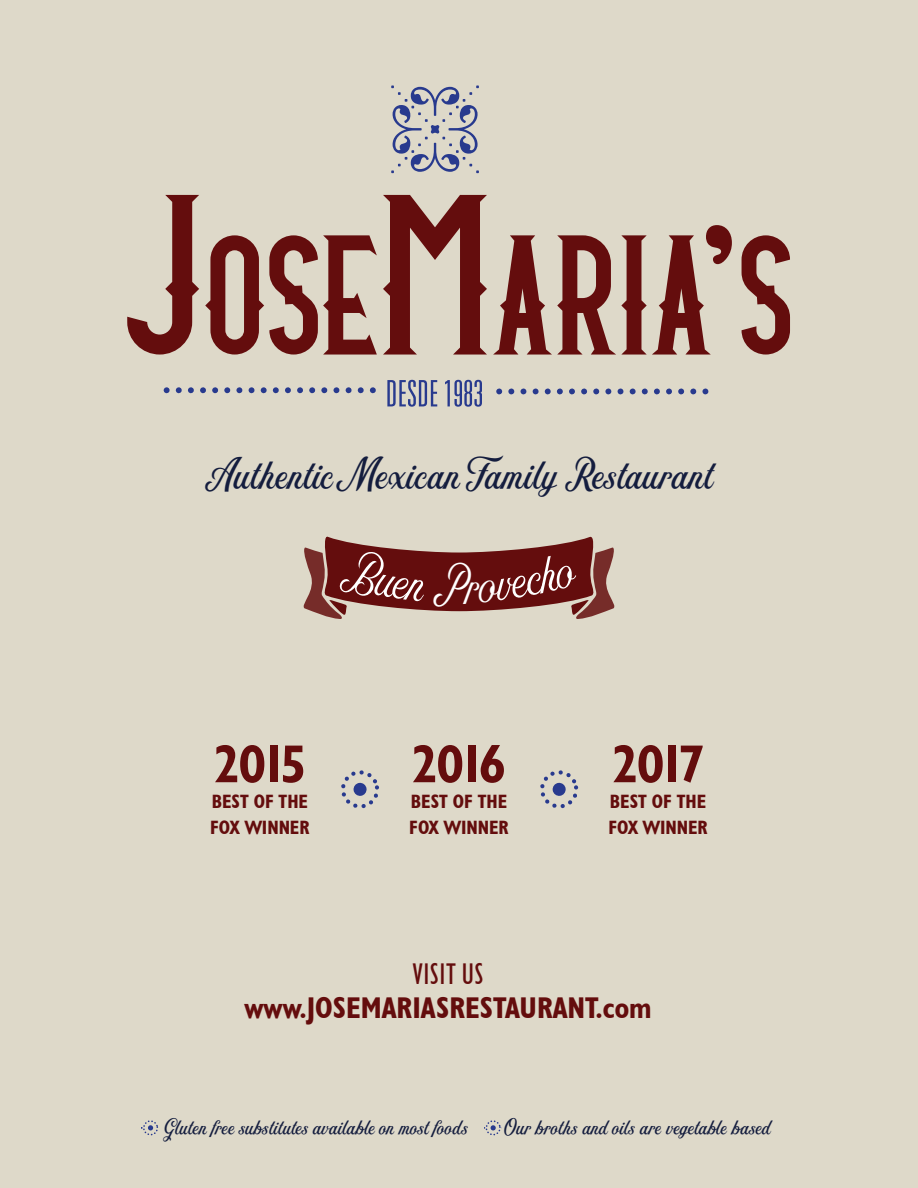
<style>
.page{position:relative;width:918px;height:1188px;background:#ded9c9}
.page>*{position:absolute;margin:0;border:0;box-sizing:border-box;transform-origin:0 0}
.t1{font:700 condensed 53.7px "Humanist 521 BT";color:#640d0d}
.t2{font:600 35.25px "Nomah Script";letter-spacing:.03em;color:#141d3e}
.t3{font:700 condensed 30px "Humanist 521 BT";color:#640d0d}
.t4{font:condensed 30px "Humanist 521 BT";color:#640d0d}
.t5{font:700 condensed 19.35px/25.8px "Humanist 521 BT";color:#640d0d}
.t6{font:600 18px "Nomah Script";letter-spacing:.03em;color:#141d3e}
</style>
<div class="page">
<svg style="left:391px;top:85px;width:88px;height:88px"></svg>
<svg style="left:127px;top:195px;width:72px;height:160px"></svg>
<svg style="left:205px;top:235px;width:172px;height:120px"></svg>
<svg style="left:383px;top:195px;width:104px;height:160px"></svg>
<svg style="left:493px;top:225px;width:239px;height:130px"></svg>
<svg style="left:742px;top:235px;width:48px;height:120px"></svg>
<svg style="left:387px;top:380px;width:50px;height:27px"></svg>
<svg style="left:445px;top:380px;width:37px;height:27px"></svg>
<svg style="left:499px;top:389px;width:210px;height:5px"></svg>
<svg style="left:167px;top:387px;width:209px;height:6px"></svg>
<svg style="left:341px;top:770px;width:38px;height:39px"></svg>
<svg style="left:540px;top:770px;width:39px;height:39px"></svg>
<div style="left:143px;top:1120px;width:16px;height:16px;border:2px dashed #283a8e;border-radius:6px"></div>
<svg style="left:142px;top:1125px;width:11px;height:6px"></svg>
<div style="left:485px;top:1120px;width:16px;height:16px;border:2px dashed #283a8e;border-radius:6px"></div>
<svg style="left:485px;top:1125px;width:11px;height:6px"></svg>
<svg style="left:304px;top:537px;width:310px;height:82px"></svg>
<h2 class="t2" style="left:206px;top:443px;width:507px">Authentic Mexican Family Restaurant</h2>
<h1 class="t1" style="left:214px;top:731px;width:92px">2015</h1>
<p class="t5" style="left:210px;top:788px;width:101px">BEST OF THE<br>FOX WINNER</p>
<h1 class="t1" style="left:412px;top:731px;width:95px">2016</h1>
<p class="t5" style="left:409px;top:788px;width:101px">BEST OF THE<br>FOX WINNER</p>
<h1 class="t1" style="left:613px;top:731px;width:92px">2017</h1>
<p class="t5" style="left:608px;top:788px;width:101px">BEST OF THE<br>FOX WINNER</p>
<h3 class="t4" style="left:413px;top:956px;width:73px">VISIT US</h3>
<h3 class="t3" style="left:245px;top:989px;width:409px">www.JOSEMARIASRESTAURANT.com</h3>
<p class="t6" style="left:165px;top:1111px;width:304px">Gluten free substitutes available on most foods</p>
<p class="t6" style="left:505px;top:1111px;width:267px">Our broths and oils are vegetable based</p>
</div>
